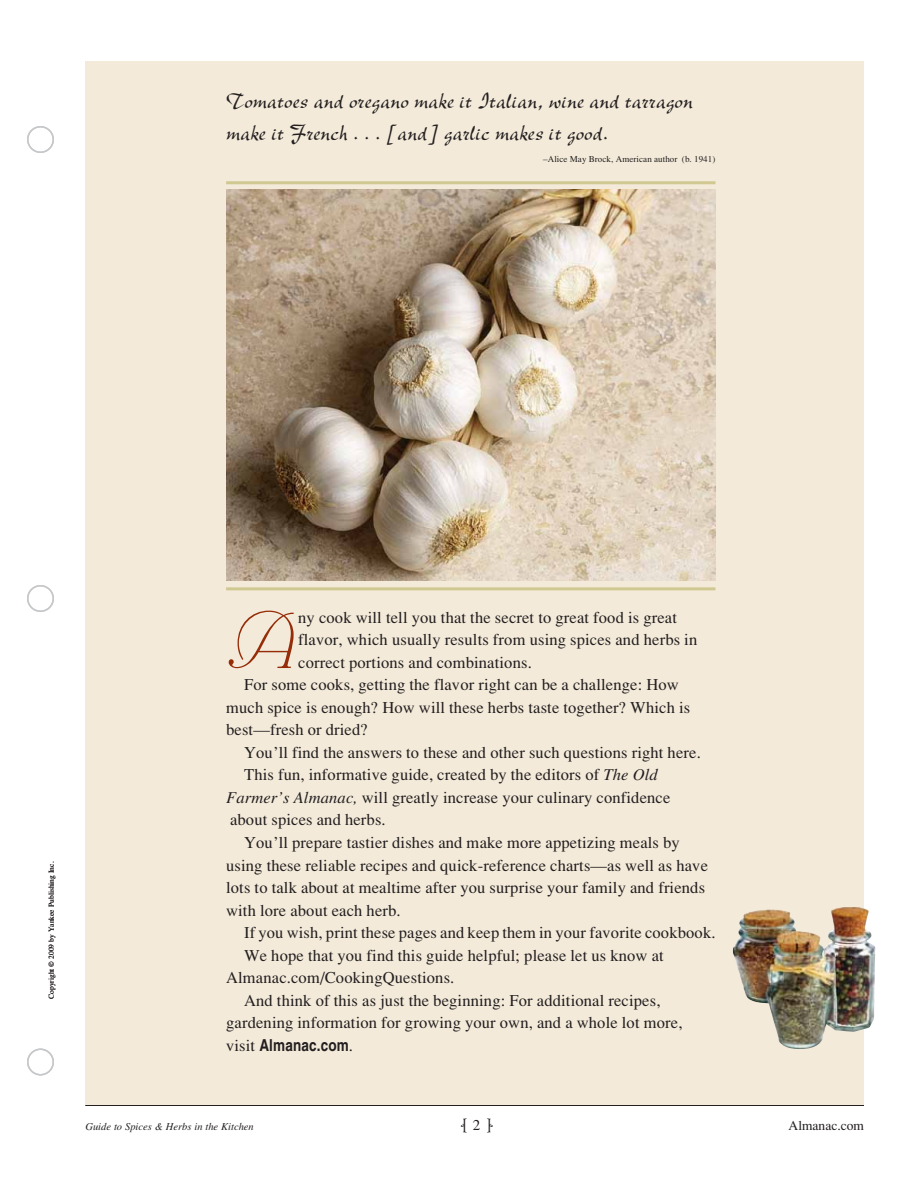
<style>
.page{position:relative;width:918px;height:1188px;background:#fff}
.page>*{position:absolute;margin:0;border:0;box-sizing:border-box;transform-origin:0 0}
.t1{font:300 84.6px "Bernhard Schoenschrift EF";color:#952d09}
.t2{font:24px/31.5px "New Berolina";letter-spacing:.01em;color:#231f20;scale:.95 1}
.t3{font:16.5px "Times";letter-spacing:.01em;color:#231f20}
.t4{font:700 condensed 16.5px "Helvetica";letter-spacing:.01em;color:#231f20}
.t5{font:15px "Times";color:#231f20}
.t6{font:13.5px "Times";color:#231f20}
.t7{font:italic 10.5px "Times";color:#231f20}
.t8{font:9px "Times";letter-spacing:.01em;color:#231f20}
.t9{font:7.5px "Times";color:#231f20}
.s1{font-style:italic}
.s2{font-family:"Times";font-weight:400;font-stretch:normal}
</style>
<div class="page">
<div style="left:27px;top:126px;width:27px;height:27px;border:2px solid #c7c8ca;border-radius:50%"></div>
<div style="left:27px;top:585px;width:27px;height:27px;border:2px solid #c7c8ca;border-radius:50%"></div>
<div style="left:27px;top:1048px;width:27px;height:28px;border:2px solid #c7c8ca;border-radius:50%"></div>
<div style="left:86px;top:62px;width:778px;height:1044px;background:#f3ead9"></div>
<img style="left:226px;top:189px;width:490px;height:392px">
<hr style="left:226px;top:181px;width:490px;height:3px;background:#d0c891">
<hr style="left:226px;top:587px;width:490px;height:3px;background:#d0c891">
<img style="left:733px;top:907px;width:140px;height:142px">
<h2 class="t2" style="left:226px;top:84px;width:493px">Tomatoes and oregano make it Italian, wine and tarragon make it French . . . [and] garlic makes it good.</h2>
<p class="t8" style="left:543px;top:154px;width:174px">–Alice May Brock, American author (b. 1941)</p>
<p class="t9" style="left:47px;top:999px;width:139px;rotate:-90deg">Copyright © 2009 by Yankee Publishing Inc.</p>
<h1 class="t1" style="left:226px;top:594px;width:69px">A</h1>
<p class="t3" style="left:298px;top:608px;width:380px">ny cook will tell you that the secret to great food is great</p>
<p class="t3" style="left:298px;top:631px;width:401px">flavor, which usually results from using spices and herbs in</p>
<p class="t3" style="left:298px;top:653px;width:235px">correct portions and combinations.</p>
<p class="t3" style="left:244px;top:676px;width:436px">For some cooks, getting the flavor right can be a challenge: How</p>
<p class="t3" style="left:226px;top:698px;width:466px">much spice is enough? How will these herbs taste together? Which is</p>
<p class="t3" style="left:226px;top:721px;width:143px">best—fresh or dried?</p>
<p class="t3" style="left:244px;top:743px;width:458px">You’ll find the answers to these and other such questions right here.</p>
<p class="t3" style="left:244px;top:766px;width:415px">This fun, informative guide, created by the editors of <span class="s1">The Old</span></p>
<p class="t3" style="left:226px;top:788px;width:446px"><span class="s1">Farmer’s Almanac,</span> will greatly increase your culinary confidence</p>
<p class="t3" style="left:230px;top:811px;width:157px">about spices and herbs.</p>
<p class="t3" style="left:244px;top:833px;width:437px">You’ll prepare tastier dishes and make more appetizing meals by</p>
<p class="t3" style="left:226px;top:856px;width:483px">using these reliable recipes and quick-reference charts—as well as have</p>
<p class="t3" style="left:226px;top:878px;width:481px">lots to talk about at mealtime after you surprise your family and friends</p>
<p class="t3" style="left:226px;top:901px;width:176px">with lore about each herb.</p>
<p class="t3" style="left:244px;top:923px;width:473px">If you wish, print these pages and keep them in your favorite cookbook.</p>
<p class="t3" style="left:244px;top:946px;width:421px">We hope that you find this guide helpful; please let us know at</p>
<p class="t3" style="left:226px;top:968px;width:230px">Almanac.com/CookingQuestions.</p>
<p class="t3" style="left:244px;top:991px;width:418px">And think of this as just the beginning: For additional recipes,</p>
<p class="t3" style="left:226px;top:1013px;width:458px">gardening information for growing your own, and a whole lot more,</p>
<p class="t4" style="left:226px;top:1035px;width:128px"><span class="s2">visit</span> Almanac.com<span class="s2">.</span></p>
<p class="t7" style="left:86px;top:1121px;width:170px">Guide to Spices &amp; Herbs in the Kitchen</p>
<p class="t5" style="left:473px;top:1116px;width:9px">2</p>
<p class="t6" style="left:789px;top:1118px;width:77px">Almanac.com</p>
</div>
